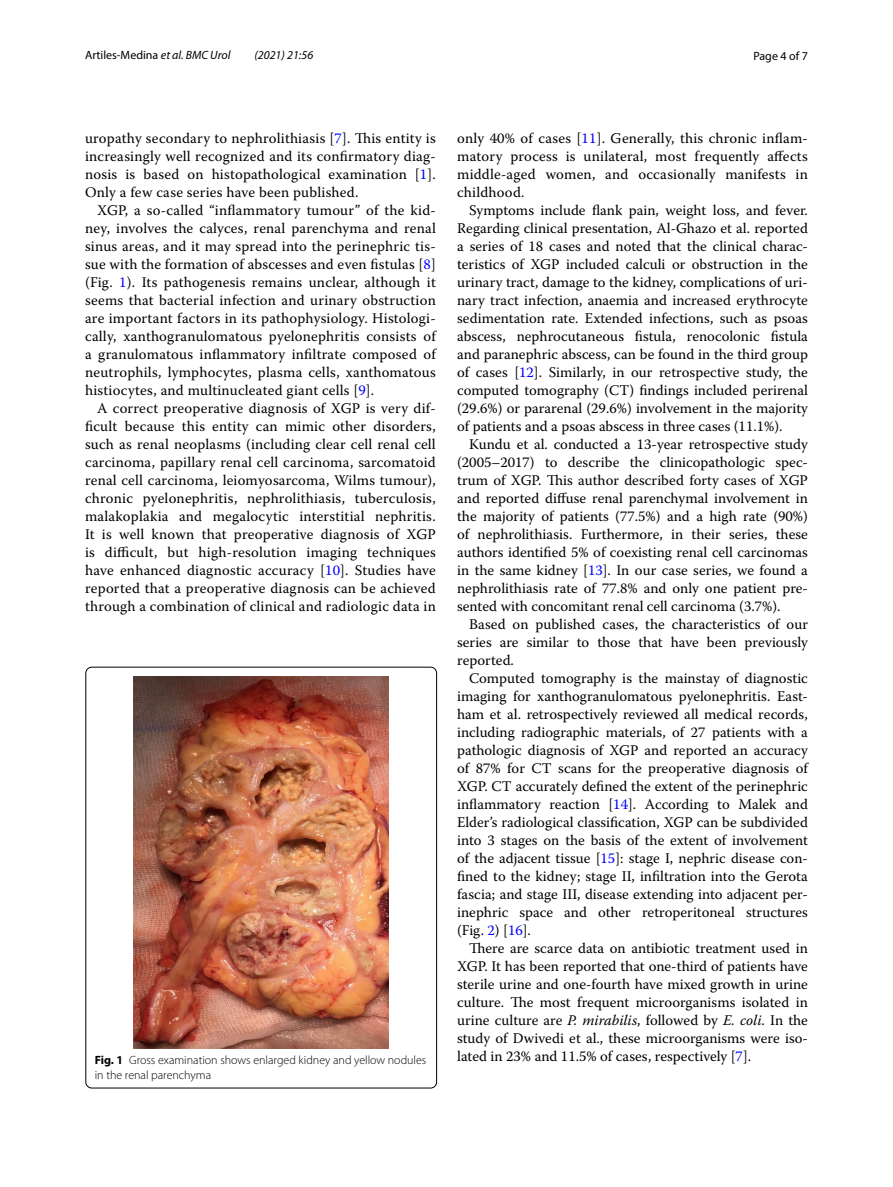
<style>
.page{position:relative;width:893px;height:1187px;background:#fff}
.page>*{position:absolute;margin:0;border:0;box-sizing:border-box;transform-origin:0 0}
.t1{font:14.7px/18px "Warnock Pro";letter-spacing:.005em;color:#000;text-align:justify}
.t2{font:300 12px "Myriad Pro";color:#000}
.t3{font:12px "Myriad Pro";color:#000}
.t4{font:italic 12px "Myriad Pro";color:#000}
.s1{font-style:italic}
.s2{color:#00f}
.s3{font-weight:700}
</style>
<div class="page">
<img style="left:134px;top:676px;width:255px;height:372px">
<div style="left:86px;top:667px;width:351px;height:421px;border:1px solid #000;border-radius:6px"></div>
<p class="t3" style="left:85px;top:48px;width:147px">Artiles‑Medina <span class="s1">et al. BMC Urol</span></p>
<p class="t4" style="left:254px;top:48px;width:60px">(2021) 21:56</p>
<p class="t3" style="left:753px;top:48px;width:56px">Page 4 of 7</p>
<p class="t1" style="left:85px;top:128px;width:352px">uropathy secondary to nephrolithiasis [<span class="s2">7</span>]. This entity is increasingly well recognized and its confirmatory diag&shy;nosis is based on histopathological examination [<span class="s2">1</span>].<br>Only a few case series have been published.</p>
<p class="t1" style="left:85px;top:200px;width:352px;text-indent:12px">XGP, a so-called “inflammatory tumour” of the kid&shy;ney, involves the calyces, renal parenchyma and renal sinus areas, and it may spread into the perinephric tis&shy;sue with the formation of abscesses and even fistulas [<span class="s2">8</span>] (Fig. <span class="s2">1</span>). Its pathogenesis remains unclear, although it seems that bacterial infection and urinary obstruction are important factors in its pathophysiology. Histologi&shy;cally, xanthogranulomatous pyelonephritis consists of a granulomatous inflammatory infiltrate composed of neutrophils, lymphocytes, plasma cells, xanthomatous histiocytes, and multinucleated giant cells [<span class="s2">9</span>].</p>
<p class="t1" style="left:85px;top:398px;width:352px;text-indent:12px">A correct preoperative diagnosis of XGP is very dif&shy;ficult because this entity can mimic other disorders, such as renal neoplasms (including clear cell renal cell carcinoma, papillary renal cell carcinoma, sarcomatoid renal cell carcinoma, leiomyosarcoma, Wilms tumour), chronic pyelonephritis, nephrolithiasis, tuberculosis, malakoplakia and megalocytic interstitial nephritis.<br>It is well known that preoperative diagnosis of XGP is difficult, but high-resolution imaging techniques have enhanced diagnostic accuracy [<span class="s2">10</span>]. Studies have reported that a preoperative diagnosis can be achieved through a combination of clinical and radiologic data in</p>
<p class="t1" style="left:457px;top:128px;width:352px">only 40% of cases [<span class="s2">11</span>]. Generally, this chronic inflam&shy;matory process is unilateral, most frequently affects middle-aged women, and occasionally manifests in childhood.</p>
<p class="t1" style="left:457px;top:200px;width:352px;text-indent:12px">Symptoms include flank pain, weight loss, and fever.<br>Regarding clinical presentation, Al-Ghazo et al. reported a series of 18 cases and noted that the clinical charac&shy;teristics of XGP included calculi or obstruction in the urinary tract, damage to the kidney, complications of uri&shy;nary tract infection, anaemia and increased erythrocyte sedimentation rate. Extended infections, such as psoas abscess, nephrocutaneous fistula, renocolonic fistula and paranephric abscess, can be found in the third group of cases [<span class="s2">12</span>]. Similarly, in our retrospective study, the computed tomography (CT) findings included perirenal (29.6%) or pararenal (29.6%) involvement in the majority of patients and a psoas abscess in three cases (11.1%).</p>
<p class="t1" style="left:457px;top:434px;width:352px;text-indent:12px">Kundu et al. conducted a 13-year retrospective study (2005–2017) to describe the clinicopathologic spec&shy;trum of XGP. This author described forty cases of XGP and reported diffuse renal parenchymal involvement in the majority of patients (77.5%) and a high rate (90%) of nephrolithiasis. Furthermore, in their series, these authors identified 5% of coexisting renal cell carcinomas in the same kidney [<span class="s2">13</span>]. In our case series, we found a nephrolithiasis rate of 77.8% and only one patient pre&shy;sented with concomitant renal cell carcinoma (3.7%).</p>
<p class="t1" style="left:457px;top:614px;width:352px;text-indent:12px">Based on published cases, the characteristics of our series are similar to those that have been previously reported.</p>
<p class="t1" style="left:457px;top:668px;width:352px;text-indent:12px">Computed tomography is the mainstay of diagnostic imaging for xanthogranulomatous pyelonephritis. East&shy;ham et al. retrospectively reviewed all medical records, including radiographic materials, of 27 patients with a pathologic diagnosis of XGP and reported an accuracy of 87% for CT scans for the preoperative diagnosis of XGP. CT accurately defined the extent of the perinephric inflammatory reaction [<span class="s2">14</span>]. According to Malek and Elder’s radiological classification, XGP can be subdivided into 3 stages on the basis of the extent of involvement of the adjacent tissue [<span class="s2">15</span>]: stage I, nephric disease con&shy;fined to the kidney; stage II, infiltration into the Gerota fascia; and stage III, disease extending into adjacent per&shy;inephric space and other retroperitoneal structures (Fig. <span class="s2">2</span>) [<span class="s2">16</span>].</p>
<p class="t1" style="left:457px;top:938px;width:352px;text-indent:12px">There are scarce data on antibiotic treatment used in XGP. It has been reported that one-third of patients have sterile urine and one-fourth have mixed growth in urine culture. The most frequent microorganisms isolated in urine culture are <span class="s1">P. mirabilis</span>, followed by <span class="s1">E. coli</span>. In the study of Dwivedi et al., these microorganisms were iso-</p>
<p class="t2" style="left:95px;top:1053px;width:333px"><span class="s3">Fig. 1</span> Gross examination shows enlarged kidney and yellow nodules</p>
<p class="t1" style="left:457px;top:1046px;width:295px">lated in 23% and 11.5% of cases, respectively [<span class="s2">7</span>].</p>
<p class="t2" style="left:95px;top:1068px;width:118px">in the renal parenchyma</p>
</div>
